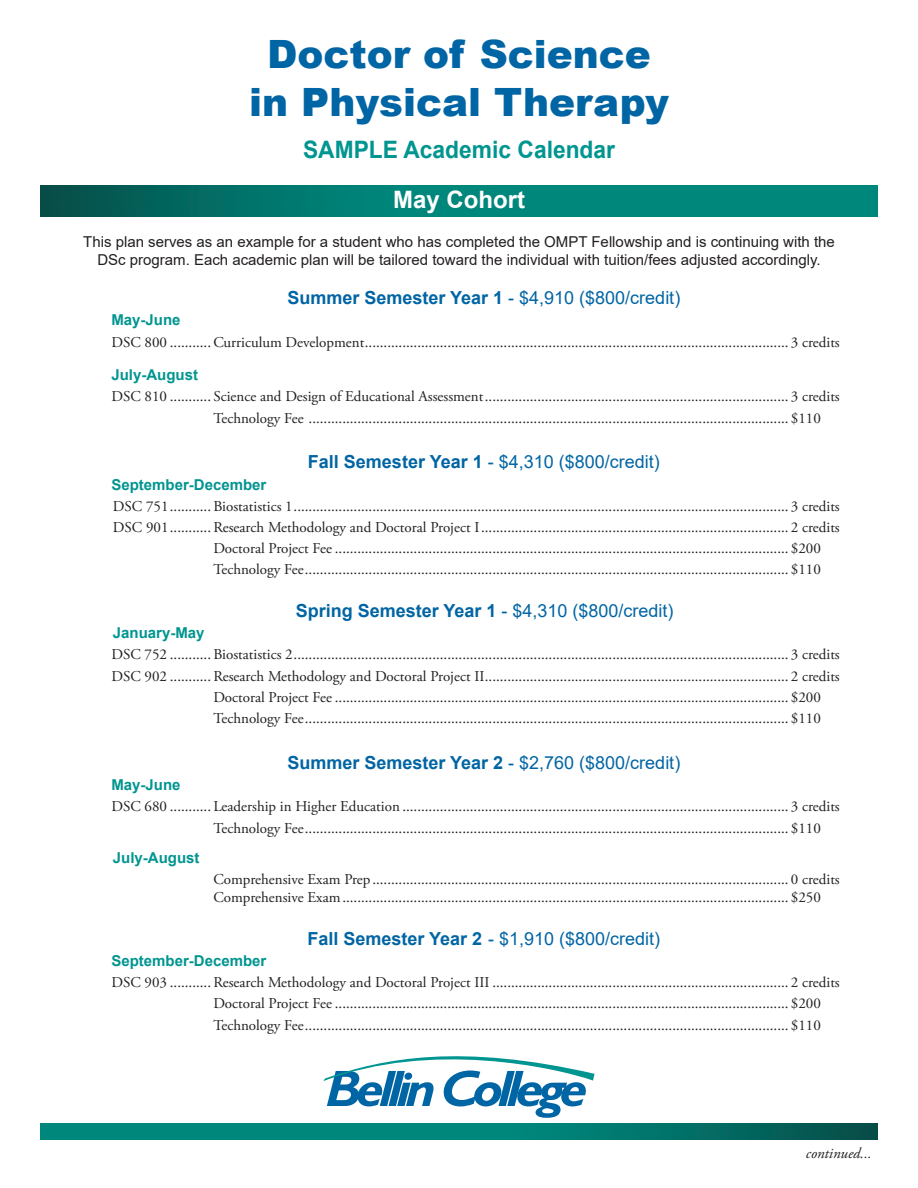
<style>
.page{position:relative;width:918px;height:1188px;background:#fff}
.page>*{position:absolute;margin:0;border:0;box-sizing:border-box;transform-origin:0 0}
.t1{font:900 39px/48px "Arial";color:#0065a4;text-align:center}
.t2{font:700 24px "Arial";color:#009590;scale:.95 1}
.t3{font:700 24px "Arial";color:#fff}
.t4{font:18px "Arial";color:#0065a4}
.t5{font:15px/21.3px "Adobe Garamond Pro";color:#231f20}
.t6{font:15px/18px "Arial";color:#231f20;text-align:center}
.t7{font:700 15px "Arial";color:#009590}
.t8{font:italic 15px "Adobe Garamond Pro";color:#231f20}
.s1{font-weight:700}
</style>
<div class="page">
<svg style="left:323px;top:1056px;width:272px;height:62px"></svg>
<img style="left:40px;top:1123px;width:838px;height:17px">
<img style="left:40px;top:186px;width:838px;height:31px">
<h1 class="t1" style="left:249px;top:29px;width:421px">Doctor of Science in Physical Therapy</h1>
<h2 class="t2" style="left:303px;top:133px;width:330px">SAMPLE Academic Calendar</h2>
<h2 class="t3" style="left:393px;top:183px;width:133px">May Cohort</h2>
<p class="t6" style="left:83px;top:233px;width:753px">This plan serves as an example for a student who has completed the OMPT Fellowship and is continuing with the<br>DSc program. Each academic plan will be tailored toward the individual with tuition/fees adjusted accordingly.</p>
<p class="t4" style="left:287px;top:285px;width:394px"><span class="s1">Summer Semester Year 1</span> - $4,910 ($800/credit)</p>
<p class="t7" style="left:111px;top:310px;width:71px">May-June</p>
<p class="t5" style="left:111px;top:332px;width:730px">DSC 800 ...........Curriculum Development................................................................................................................. 3 credits</p>
<p class="t7" style="left:111px;top:364px;width:88px">July-August</p>
<p class="t5" style="left:213px;top:386px;width:628px;text-indent:-102px">DSC 810 ........... Science and Design of Educational Assessment................................................................................. 3 credits<br>Technology Fee ................................................................................................................................ $110</p>
<p class="t4" style="left:308px;top:450px;width:353px"><span class="s1">Fall Semester Year 1</span> - $4,310 ($800/credit)</p>
<p class="t7" style="left:111px;top:474px;width:157px">September-December</p>
<p class="t5" style="left:113px;top:496px;width:728px">DSC 751...........Biostatistics 1.................................................................................................................................... 3 credits</p>
<p class="t5" style="left:113px;top:517px;width:728px">DSC 901...........Research Methodology and Doctoral Project I.................................................................................. 2 credits</p>
<p class="t5" style="left:213px;top:538px;width:609px">Doctoral Project Fee ......................................................................................................................... $200</p>
<p class="t5" style="left:213px;top:560px;width:609px">Technology Fee................................................................................................................................. $110</p>
<p class="t4" style="left:296px;top:598px;width:379px"><span class="s1">Spring Semester Year 1</span> - $4,310 ($800/credit)</p>
<p class="t7" style="left:113px;top:622px;width:93px">January-May</p>
<p class="t5" style="left:111px;top:645px;width:730px">DSC 752 ...........Biostatistics 2.................................................................................................................................... 3 credits</p>
<p class="t5" style="left:111px;top:666px;width:730px">DSC 902 ...........Research Methodology and Doctoral Project II................................................................................. 2 credits</p>
<p class="t5" style="left:213px;top:687px;width:609px">Doctoral Project Fee ......................................................................................................................... $200</p>
<p class="t5" style="left:213px;top:708px;width:609px">Technology Fee................................................................................................................................. $110</p>
<p class="t4" style="left:287px;top:750px;width:394px"><span class="s1">Summer Semester Year 2</span> - $2,760 ($800/credit)</p>
<p class="t7" style="left:111px;top:774px;width:71px">May-June</p>
<p class="t5" style="left:213px;top:796px;width:628px;text-indent:-102px">DSC 680 ........... Leadership in Higher Education ....................................................................................................... 3 credits<br>Technology Fee................................................................................................................................. $110</p>
<p class="t7" style="left:113px;top:847px;width:88px">July-August</p>
<p class="t5" style="left:213px;top:871px;width:628px;line-height:18px">Comprehensive Exam Prep............................................................................................................... 0 credits<br>Comprehensive Exam....................................................................................................................... $250</p>
<p class="t4" style="left:307px;top:926px;width:354px"><span class="s1">Fall Semester Year 2</span> - $1,910 ($800/credit)</p>
<p class="t7" style="left:111px;top:950px;width:157px">September-December</p>
<p class="t5" style="left:213px;top:972px;width:628px;text-indent:-102px">DSC 903 ...........Research Methodology and Doctoral Project III ............................................................................... 2 credits<br>Doctoral Project Fee ......................................................................................................................... $200<br>Technology Fee................................................................................................................................. $110</p>
<p class="t8" style="left:806px;top:1145px;width:67px">continued...</p>
</div>
